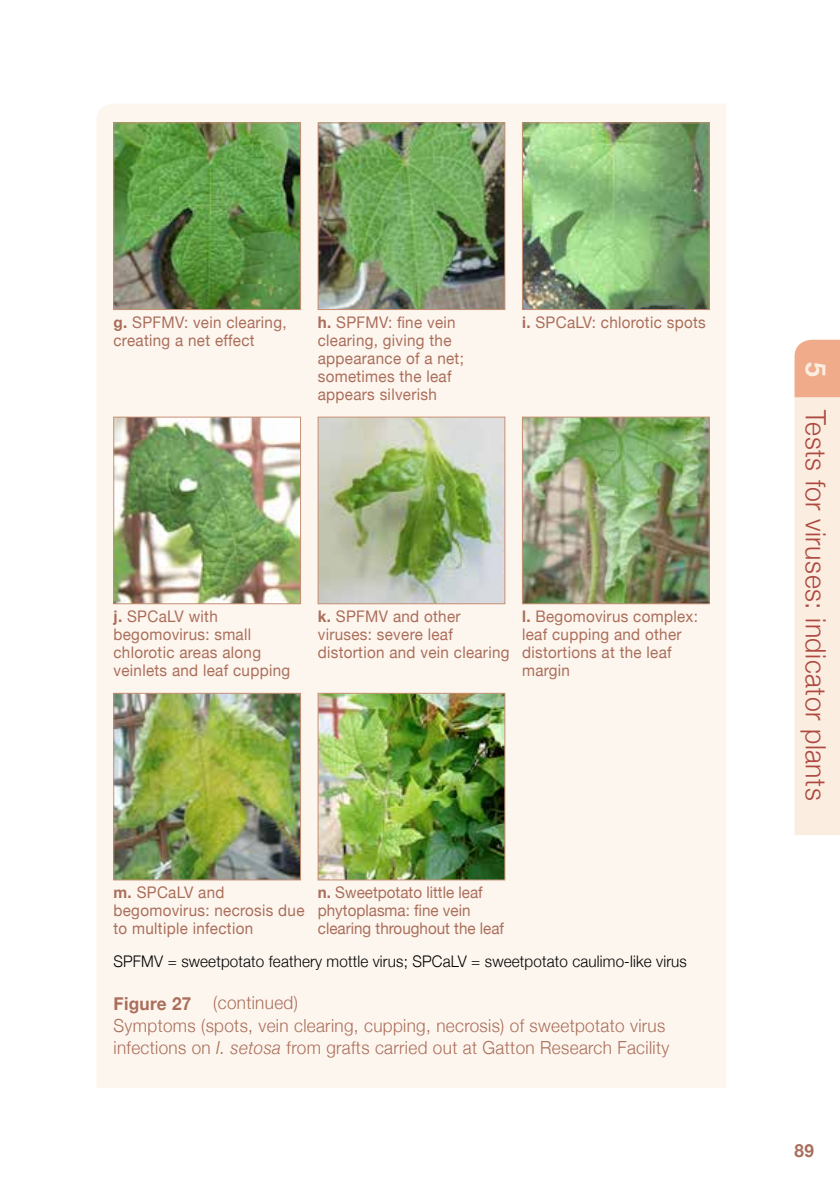
<style>
.page{position:relative;width:840px;height:1191px;background:#fff}
.page>*{position:absolute;margin:0;border:0;box-sizing:border-box;transform-origin:0 0}
.t1{font:300 28px "Helvetica Neue";letter-spacing:.02em;color:#ad4940;scale:.95 1}
.t2{font:700 28px "Helvetica Neue";color:#fbeddf;scale:.95 1}
.FigureNameSingle{font:300 18px/22px "Helvetica Neue";letter-spacing:.02em;color:#aa6e5a;scale:.95 1}
.t3{font:700 18px "Helvetica Neue";color:#aa6e5a;scale:.95 1}
.t4{font:16px/18px "Helvetica Neue";letter-spacing:.02em;color:#aa6e5a;scale:.95 1}
.TFAbbrevs_18{font:300 16px "Helvetica Neue";letter-spacing:.01em;color:#000;scale:.95 1}
.t5{font:16px/18px "Helvetica Neue";color:#aa6e5a;scale:.95 1}
.s1{font-weight:700}
.s2{font-style:italic}
</style>
<div class="page">
<div style="left:97px;top:104px;width:629px;height:984px;background:#fdf6ef"></div>
<img style="left:115px;top:125px;width:183px;height:183px">
<div style="left:113px;top:123px;width:187px;height:187px;border:1px solid #c59073"></div>
<img style="left:319px;top:125px;width:184px;height:183px">
<div style="left:317px;top:123px;width:188px;height:187px;border:1px solid #c59073"></div>
<img style="left:524px;top:125px;width:183px;height:183px">
<div style="left:522px;top:123px;width:187px;height:187px;border:1px solid #c59073"></div>
<img style="left:115px;top:419px;width:183px;height:183px">
<div style="left:113px;top:417px;width:187px;height:187px;border:1px solid #c59073"></div>
<img style="left:319px;top:419px;width:184px;height:183px">
<div style="left:317px;top:417px;width:188px;height:187px;border:1px solid #c59073"></div>
<img style="left:524px;top:419px;width:183px;height:183px">
<div style="left:522px;top:417px;width:187px;height:187px;border:1px solid #c59073"></div>
<img style="left:115px;top:695px;width:183px;height:183px">
<div style="left:113px;top:693px;width:187px;height:187px;border:1px solid #c59073"></div>
<img style="left:319px;top:695px;width:184px;height:183px">
<div style="left:317px;top:693px;width:188px;height:187px;border:1px solid #c59073"></div>
<svg style="left:794px;top:340px;width:45px;height:495px;background:#f9e7d8"></svg>
<p class="t4" style="left:113px;top:313px;width:184px"><span class="s1">g.</span> SPFMV: vein clearing, creating a net effect</p>
<p class="t4" style="left:317px;top:313px;width:155px"><span class="s1">h.</span> SPFMV: fine vein clearing, giving the appearance of a net; sometimes the leaf appears silverish</p>
<p class="t4" style="left:522px;top:313px;width:195px"><span class="s1">i.</span> SPCaLV: chlorotic spots</p>
<p class="t4" style="left:113px;top:607px;width:187px"><span class="s1">j.</span> SPCaLV with begomovirus: small chlorotic areas along veinlets and leaf cupping</p>
<p class="t4" style="left:317px;top:607px;width:203px"><span class="s1">k.</span> SPFMV and other viruses: severe leaf distortion and vein clearing</p>
<p class="t4" style="left:522px;top:607px;width:186px"><span class="s1">l.</span> Begomovirus complex: leaf cupping and other distortions at the leaf margin</p>
<p class="t4" style="left:113px;top:883px;width:202px"><span class="s1">m.</span> SPCaLV and begomovirus: necrosis due to multiple infection</p>
<p class="t5" style="left:317px;top:883px;width:197px"><span class="s1">n.</span> Sweetpotato little leaf phytoplasma: fine vein clearing throughout the leaf</p>
<p class="TFAbbrevs_18" style="left:113px;top:951px;width:604px">SPFMV = sweetpotato feathery mottle virus; SPCaLV = sweetpotato caulimo-like virus</p>
<p class="FigureNameSingle" style="left:113px;top:992px;width:586px"><span class="s1">Figure 27<br></span>Symptoms (spots, vein clearing, cupping, necrosis) of sweetpotato virus infections on <span class="s2">I. setosa</span> from grafts carried out at Gatton Research Facility</p>
<p class="FigureNameSingle" style="left:213px;top:991px;width:90px">(continued)</p>
<h1 class="t2" style="left:832px;top:362px;width:17px;rotate:90deg">5</h1>
<h1 class="t1" style="left:832px;top:410px;width:413px;rotate:90deg">Tests for viruses: indicator plants</h1>
<p class="t3" style="left:794px;top:1139px;width:22px">89</p>
</div>
